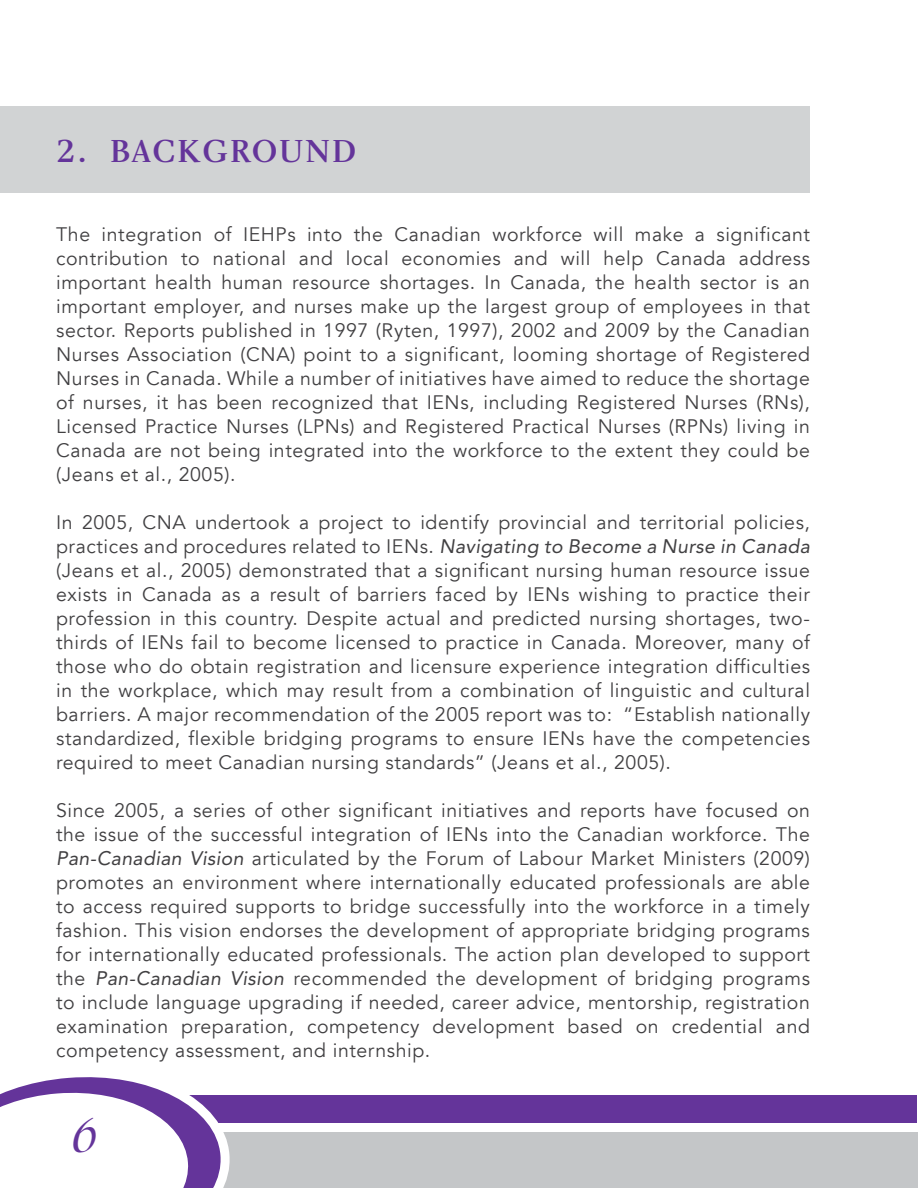
<style>
.page{position:relative;width:918px;height:1188px;background:#fff}
.page>*{position:absolute;margin:0;border:0;box-sizing:border-box;transform-origin:0 0}
.t1{font:italic 700 45px "Bernhard Modern";color:#64349a}
.t2{font:33px "Charlotte Medium Plain";letter-spacing:.06em;color:#64349a}
.t3{font:19.5px/24px "Avenir LT";letter-spacing:.03em;color:#414042;text-align:justify}
.s1{font-family:"Avenir LT Std";font-style:italic}
</style>
<div class="page">
<div style="left:0;top:106px;width:810px;height:86px;background:#d1d3d4"></div>
<div style="left:0;top:1095px;width:916px;height:93px;background:#64349a"></div>
<div style="left:0;top:1132px;width:918px;height:56px;background:#c4c6c8"></div>
<div style="left:0;top:1123px;width:918px;height:9px;background:#fff"></div>
<svg style="left:0;top:1077px;width:229px;height:111px"></svg>
<h2 class="t2" style="left:56px;top:131px;width:302px">2. BACKGROUND</h2>
<p class="t3" style="left:56px;top:223px;width:755px">The integration of IEHPs into the Canadian workforce will make a significant contribution to national and local economies and will help Canada address important health human resource shortages. In Canada, the health sector is an important employer, and nurses make up the largest group of employees in that sector. Reports published in 1997 (Ryten, 1997), 2002 and 2009 by the Canadian Nurses Association (CNA) point to a significant, looming shortage of Registered Nurses in Canada. While a number of initiatives have aimed to reduce the shortage of nurses, it has been recognized that IENs, including Registered Nurses (RNs), Licensed Practice Nurses (LPNs) and Registered Practical Nurses (RPNs) living in Canada are not being integrated into the workforce to the extent they could be (Jeans et al., 2005).</p>
<p class="t3" style="left:56px;top:511px;width:755px">In 2005, CNA undertook a project to identify provincial and territorial policies, practices and procedures related to IENs. <span class="s1">Navigating to Become a Nurse in Canada </span>(Jeans et al., 2005) demonstrated that a significant nursing human resource issue exists in Canada as a result of barriers faced by IENs wishing to practice their profession in this country. Despite actual and predicted nursing shortages, two&shy;thirds of IENs fail to become licensed to practice in Canada. Moreover, many of those who do obtain registration and licensure experience integration difficulties in the workplace, which may result from a combination of linguistic and cultural barriers. A major recommendation of the 2005 report was to: “Establish nationally standardized, flexible bridging programs to ensure IENs have the competencies required to meet Canadian nursing standards” (Jeans et al., 2005).</p>
<p class="t3" style="left:56px;top:799px;width:755px">Since 2005, a series of other significant initiatives and reports have focused on the issue of the successful integration of IENs into the Canadian workforce. The <span class="s1">Pan-Canadian Vision</span> articulated by the Forum of Labour Market Ministers (2009) promotes an environment where internationally educated professionals are able to access required supports to bridge successfully into the workforce in a timely fashion. This vision endorses the development of appropriate bridging programs for internationally educated professionals. The action plan developed to support the <span class="s1">Pan-Canadian Vision</span> recommended the development of bridging programs to include language upgrading if needed, career advice, mentorship, registration examination preparation, competency development based on credential and competency assessment, and internship.</p>
<h1 class="t1" style="left:70px;top:1114px;width:27px">6</h1>
</div>
